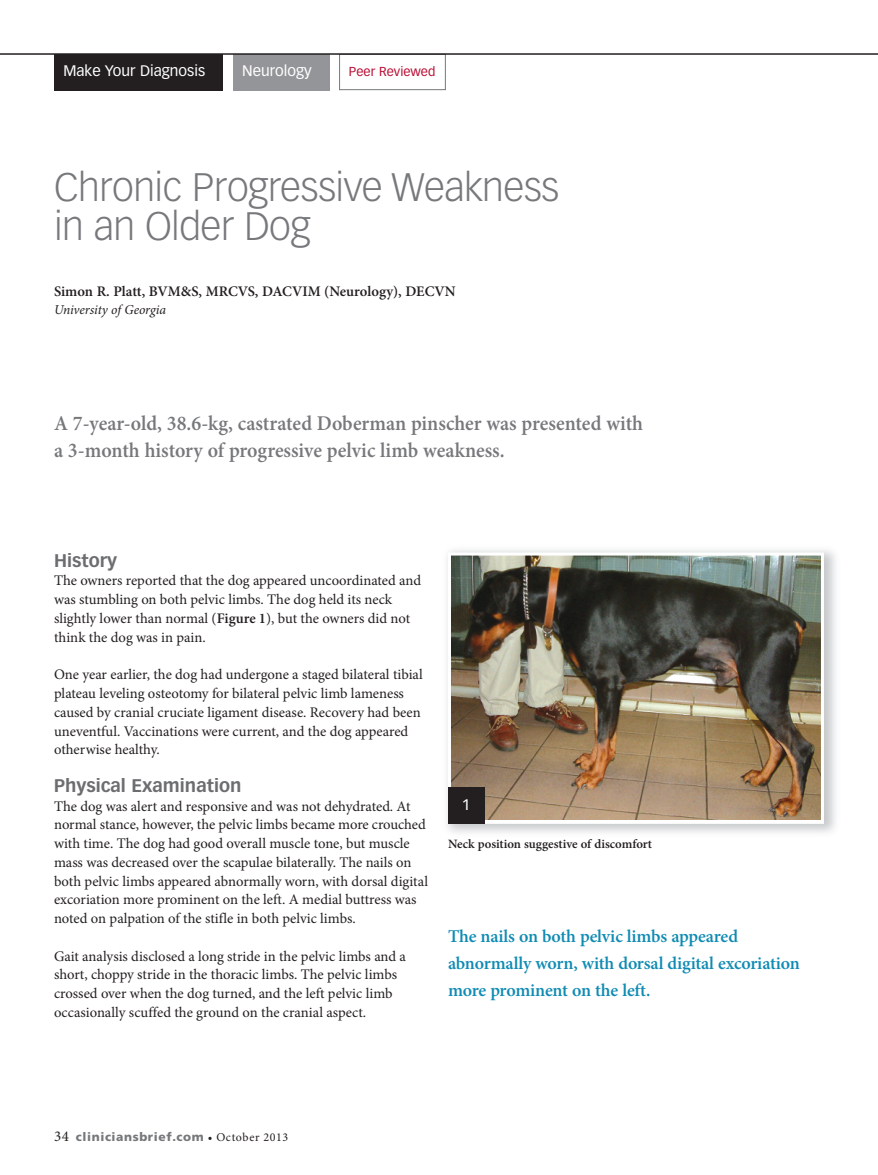
<style>
.page{position:relative;width:878px;height:1175px;background:#fff}
.page>*{position:absolute;margin:0;border:0;box-sizing:border-box;transform-origin:0 0}
.t1{font:300 39px/39px "Vectora LT Std";letter-spacing:-.015em;color:#76787b}
.t2{font:600 21px/27px "Minion Pro";color:#76787b;scale:.95 1}
.t3{font:600 18px/27px "Minion Pro";letter-spacing:-.01em;color:#108bb3}
.t4{font:700 18px "Vectora LT Std";color:#6c6d70}
.t5{font:15px "Vectora LT Std";color:#fff}
.t6{font:14.7px/18.8px "Minion Pro";color:#231f20}
.t7{font:600 14.7px "Minion Pro";color:#231f20}
.t8{font:italic 13.5px "Minion Pro";letter-spacing:-.005em;color:#231f20}
.t9{font:600 12.75px "Minion Pro";color:#231f20}
.t10{font:12.75px "Vectora LT Std";color:#b90f36}
.t11{font:900 12px "Frutiger";letter-spacing:.05em;color:#76787b}
.s1{font-weight:600}
.s2{font-family:"Minion Pro";font-weight:400;font-size:15px;color:#231f20}
.s3{font-family:"Minion Pro";font-weight:400;color:#231f20}
</style>
<div class="page">
<div style="left:339px;top:54px;width:107px;height:36px;border:1px solid #76787b"></div>
<div style="left:54px;top:54px;width:169px;height:36px;background:#231f20"></div>
<div style="left:233px;top:54px;width:97px;height:36px;background:#939598"></div>
<hr style="left:0;top:53px;width:878px;height:2px;background:#231f20">
<img style="left:452px;top:556px;width:367px;height:263px">
<div style="left:448px;top:552px;width:375px;height:272px;border:3px solid #fff"></div>
<div style="left:448px;top:788px;width:36px;height:36px;background:#231f20"></div>
<p class="t5" style="left:63px;top:65px;width:143px">Make Your Diagnosis</p>
<p class="t5" style="left:242px;top:65px;width:71px">neurology</p>
<p class="t10" style="left:349px;top:66px;width:88px">Peer reviewed</p>
<h1 class="t1" style="left:54px;top:170px;width:506px">Chronic Progressive Weakness in an Older Dog</h1>
<p class="t7" style="left:54px;top:285px;width:403px">Simon R. Platt, BVM&amp;S, MRCVS, DACVIM (Neurology), DECVN</p>
<p class="t8" style="left:54px;top:304px;width:114px">University of Georgia</p>
<h2 class="t2" style="left:54px;top:412px;width:621px">A 7-year-old, 38.6-kg, castrated Doberman pinscher was presented with a 3-month history of progressive pelvic limb weakness.</h2>
<p class="t4" style="left:54px;top:552px;width:65px">History</p>
<p class="t6" style="left:54px;top:572px;width:369px">The owners reported that the dog appeared uncoordinated and was stumbling on both pelvic limbs. The dog held its neck slightly lower than normal (<span class="s1">Figure 1</span>), but the owners did not think the dog was in pain.</p>
<p class="t6" style="left:54px;top:666px;width:370px">One year earlier, the dog had undergone a staged bilateral tibial plateau leveling osteotomy for bilateral pelvic limb lameness caused by cranial cruciate ligament disease. Recovery had been uneventful. Vaccinations were current, and the dog appeared otherwise healthy.</p>
<p class="t4" style="left:54px;top:777px;width:189px">Physical Examination</p>
<p class="t6" style="left:54px;top:797px;width:375px">The dog was alert and responsive and was not dehydrated. At normal stance, however, the pelvic limbs became more crouched with time. The dog had good overall muscle tone, but muscle mass was decreased over the scapulae bilaterally. The nails on both pelvic limbs appeared abnormally worn, with dorsal digital excoriation more prominent on the left. A medial buttress was noted on palpation of the stifle in both pelvic limbs.</p>
<p class="t6" style="left:54px;top:947px;width:353px">Gait analysis disclosed a long stride in the pelvic limbs and a short, choppy stride in the thoracic limbs. The pelvic limbs crossed over when the dog turned, and the left pelvic limb occasionally scuffed the ground on the cranial aspect.</p>
<p class="t5" style="left:462px;top:798px;width:10px">1</p>
<p class="t9" style="left:448px;top:839px;width:206px">Neck position suggestive of discomfort</p>
<p class="t3" style="left:448px;top:924px;width:353px">The nails on both pelvic limbs appeared abnormally worn, with dorsal digital excoriation more prominent on the left.</p>
<p class="t11" style="left:54px;top:1131px;width:236px"><span class="s2">34</span> cliniciansbrief.com <span class="s3">• October 2013</span></p>
</div>
